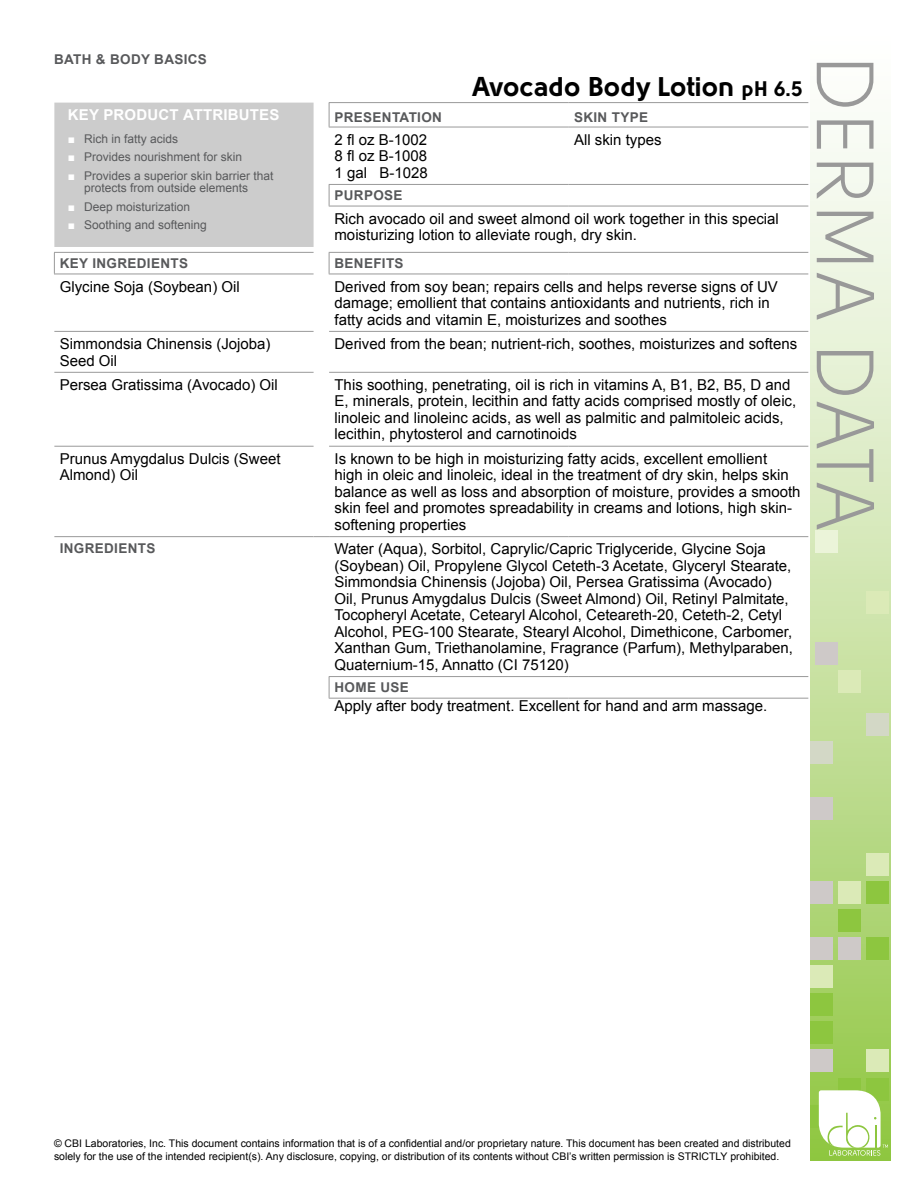
<style>
.page{position:relative;width:918px;height:1188px;background:#fff}
.page>*{position:absolute;margin:0;border:0;box-sizing:border-box;transform-origin:0 0}
.t1{font:81px "Solomon";color:#999}
.t2{font:900 27px "Solomon";color:#000}
.t3{font:15px/16.5px "Arial";color:#000}
.t4{font:700 15px "Arial";letter-spacing:.01em;color:#fff}
.t5{font:700 13.5px "Arial";letter-spacing:.025em;color:#58595b}
.t6{font:12px/12px "Arial";color:#58595b}
.t7{font:10.5px/12.6px "Arial";color:#000}
.s1{font-size:21px}
.s2{color:#fff}
</style>
<div class="page">
<div style="left:810px;top:27px;width:81px;height:1134px;background:linear-gradient(to bottom,#fff,#95c84b)"></div>
<div style="left:867px;top:853px;width:22px;height:23px;background:#dbeab7"></div>
<div style="left:867px;top:591px;width:22px;height:23px;background:#dbeab7"></div>
<div style="left:839px;top:881px;width:22px;height:23px;background:#dbeab7"></div>
<div style="left:811px;top:966px;width:22px;height:22px;background:#dbeab7"></div>
<div style="left:867px;top:937px;width:22px;height:23px;background:#8dc63f"></div>
<div style="left:867px;top:881px;width:22px;height:23px;background:#8dc63f"></div>
<div style="left:839px;top:909px;width:22px;height:23px;background:#8dc63f"></div>
<div style="left:811px;top:994px;width:22px;height:22px;background:#8dc63f"></div>
<div style="left:867px;top:713px;width:22px;height:22px;background:#d3d8c6"></div>
<div style="left:811px;top:741px;width:22px;height:22px;background:#d3d8c6"></div>
<div style="left:815px;top:530px;width:23px;height:22px;background:#ebf4d9"></div>
<div style="left:815px;top:642px;width:23px;height:23px;background:#cec9c8"></div>
<div style="left:811px;top:1050px;width:22px;height:22px;background:#cec9c8"></div>
<div style="left:811px;top:881px;width:22px;height:23px;background:#cec9c8"></div>
<div style="left:839px;top:937px;width:22px;height:23px;background:#cec9c8"></div>
<div style="left:867px;top:1078px;width:22px;height:22px;background:#8dc63f"></div>
<div style="left:867px;top:1050px;width:22px;height:22px;background:#dbeab7"></div>
<div style="left:811px;top:937px;width:22px;height:23px;background:#cec9c8"></div>
<div style="left:811px;top:797px;width:22px;height:23px;background:#cec9c8"></div>
<div style="left:839px;top:1078px;width:22px;height:22px;background:#8dc63f"></div>
<div style="left:811px;top:1022px;width:22px;height:22px;background:#8dc63f"></div>
<div style="left:839px;top:670px;width:22px;height:23px;background:#dbeab7"></div>
<div style="left:811px;top:1106px;width:22px;height:22px;background:#8dc63f"></div>
<svg style="left:819px;top:1090px;width:69px;height:66px"></svg>
<div style="left:54px;top:103px;width:260px;height:144px;background:#ccc"></div>
<svg style="left:329px;top:103px;width:1px;height:24px"></svg>
<hr style="left:329px;top:102px;width:240px;height:1px;background:#999">
<hr style="left:569px;top:102px;width:239px;height:1px;background:#999">
<hr style="left:329px;top:127px;width:240px;height:1px;background:#999">
<hr style="left:569px;top:127px;width:239px;height:1px;background:#999">
<svg style="left:329px;top:185px;width:1px;height:21px"></svg>
<hr style="left:329px;top:184px;width:240px;height:1px;background:#999">
<hr style="left:569px;top:184px;width:239px;height:1px;background:#999">
<hr style="left:329px;top:206px;width:240px;height:1px;background:#999">
<hr style="left:569px;top:206px;width:239px;height:1px;background:#999">
<svg style="left:54px;top:253px;width:1px;height:21px"></svg>
<hr style="left:54px;top:252px;width:260px;height:1px;background:#999">
<svg style="left:329px;top:253px;width:1px;height:21px"></svg>
<hr style="left:329px;top:252px;width:240px;height:1px;background:#999">
<hr style="left:569px;top:252px;width:239px;height:1px;background:#999">
<hr style="left:54px;top:274px;width:260px;height:1px;background:#999">
<hr style="left:329px;top:274px;width:240px;height:1px;background:#999">
<hr style="left:569px;top:274px;width:239px;height:1px;background:#999">
<hr style="left:54px;top:331px;width:260px;height:1px;background:#999">
<hr style="left:329px;top:331px;width:240px;height:1px;background:#999">
<hr style="left:569px;top:331px;width:239px;height:1px;background:#999">
<hr style="left:54px;top:372px;width:260px;height:1px;background:#999">
<hr style="left:329px;top:372px;width:240px;height:1px;background:#999">
<hr style="left:569px;top:372px;width:239px;height:1px;background:#999">
<hr style="left:54px;top:446px;width:260px;height:1px;background:#999">
<hr style="left:329px;top:446px;width:240px;height:1px;background:#999">
<hr style="left:569px;top:446px;width:239px;height:1px;background:#999">
<hr style="left:54px;top:536px;width:260px;height:1px;background:#999">
<svg style="left:314px;top:536px;width:15px;height:1px"></svg>
<hr style="left:329px;top:536px;width:240px;height:1px;background:#999">
<hr style="left:569px;top:536px;width:239px;height:1px;background:#999">
<svg style="left:329px;top:677px;width:1px;height:21px"></svg>
<hr style="left:329px;top:676px;width:240px;height:1px;background:#999">
<hr style="left:569px;top:676px;width:239px;height:1px;background:#999">
<hr style="left:329px;top:698px;width:240px;height:1px;background:#999">
<hr style="left:569px;top:698px;width:239px;height:1px;background:#999">
<p class="t5" style="left:54px;top:50px;width:154px">BATH &amp; BODY BASICS</p>
<h2 class="t2" style="left:473px;top:71px;width:332px">Avocado Body Lotion <span class="s1">pH 6.5</span></h2>
<p class="t4" style="left:68px;top:105px;width:213px">KEY PRODUCT ATTRIBUTES</p>
<p class="t5" style="left:334px;top:108px;width:109px">PRESENTATION</p>
<p class="t5" style="left:574px;top:108px;width:75px">SKIN TYPE</p>
<p class="t6" style="left:68px;top:132px;width:112px"><span class="s2">■</span> Rich in fatty acids</p>
<p class="t6" style="left:68px;top:151px;width:176px"><span class="s2">■</span> Provides nourishment for skin</p>
<p class="t6" style="left:84px;top:170px;width:191px;text-indent:-16px"><span class="s2">■</span> Provides a superior skin barrier that protects from outside elements</p>
<p class="t6" style="left:68px;top:201px;width:124px"><span class="s2">■</span> Deep moisturization</p>
<p class="t6" style="left:68px;top:219px;width:140px"><span class="s2">■</span> Soothing and softening</p>
<p class="t3" style="left:334px;top:131px;width:95px;text-align:justify">2 fl oz B-1002<br>8 fl oz B-1008<br>1 gal B-1028</p>
<p class="t3" style="left:574px;top:131px;width:89px">All skin types</p>
<p class="t5" style="left:334px;top:187px;width:70px">PURPOSE</p>
<p class="t3" style="left:334px;top:210px;width:446px">Rich avocado oil and sweet almond oil work together in this special moisturizing lotion to alleviate rough, dry skin.</p>
<p class="t5" style="left:60px;top:254px;width:68px">KEY INGREDIENTS</p>
<p class="t5" style="left:334px;top:254px;width:71px">BENEFITS</p>
<p class="t3" style="left:60px;top:278px;width:182px">Glycine Soja (Soybean) Oil</p>
<p class="t3" style="left:334px;top:278px;width:445px">Derived from soy bean; repairs cells and helps reverse signs of UV damage; emollient that contains antioxidants and nutrients, rich in fatty acids and vitamin E, moisturizes and soothes</p>
<p class="t3" style="left:60px;top:336px;width:212px">Simmondsia Chinensis (Jojoba)<br>Seed Oil</p>
<p class="t3" style="left:334px;top:336px;width:464px">Derived from the bean; nutrient-rich, soothes, moisturizes and softens</p>
<p class="t3" style="left:60px;top:377px;width:220px">Persea Gratissima (Avocado) Oil</p>
<p class="t3" style="left:334px;top:377px;width:463px">This soothing, penetrating, oil is rich in vitamins A, B1, B2, B5, D and E, minerals, protein, lecithin and fatty acids comprised mostly of oleic, linoleic and linoleinc acids, as well as palmitic and palmitoleic acids, lecithin, phytosterol and carnotinoids</p>
<p class="t3" style="left:60px;top:451px;width:222px">Prunus Amygdalus Dulcis (Sweet<br>Almond) Oil</p>
<p class="t3" style="left:334px;top:451px;width:468px">Is known to be high in moisturizing fatty acids, excellent emollient<br>high in oleic and linoleic, ideal in the treatment of dry skin, helps skin balance as well as loss and absorption of moisture, provides a smooth skin feel and promotes spreadability in creams and lotions, high skin&shy;softening properties</p>
<p class="t5" style="left:60px;top:540px;width:97px">INGREDIENTS</p>
<p class="t3" style="left:334px;top:541px;width:460px">Water (Aqua), Sorbitol, Caprylic/Capric Triglyceride, Glycine Soja (Soybean) Oil, Propylene Glycol Ceteth-3 Acetate, Glyceryl Stearate, Simmondsia Chinensis (Jojoba) Oil, Persea Gratissima (Avocado)<br>Oil, Prunus Amygdalus Dulcis (Sweet Almond) Oil, Retinyl Palmitate, Tocopheryl Acetate, Cetearyl Alcohol, Ceteareth-20, Ceteth-2, Cetyl Alcohol, PEG-100 Stearate, Stearyl Alcohol, Dimethicone, Carbomer, Xanthan Gum, Triethanolamine, Fragrance (Parfum), Methylparaben, Quaternium-15, Annatto (CI 75120)</p>
<p class="t5" style="left:334px;top:679px;width:76px">HOME USE</p>
<p class="t3" style="left:334px;top:698px;width:434px">Apply after body treatment. Excellent for hand and arm massage.</p>
<h1 class="t1" style="left:888px;top:54px;width:479px;rotate:90deg">DERMA DATA</h1>
<p class="t7" style="left:54px;top:1137px;width:738px">© CBI Laboratories, Inc. This document contains information that is of a confidential and/or proprietary nature. This document has been created and distributed solely for the use of the intended recipient(s). Any disclosure, copying, or distribution of its contents without CBI’s written permission is STRICTLY prohibited.</p>
</div>
